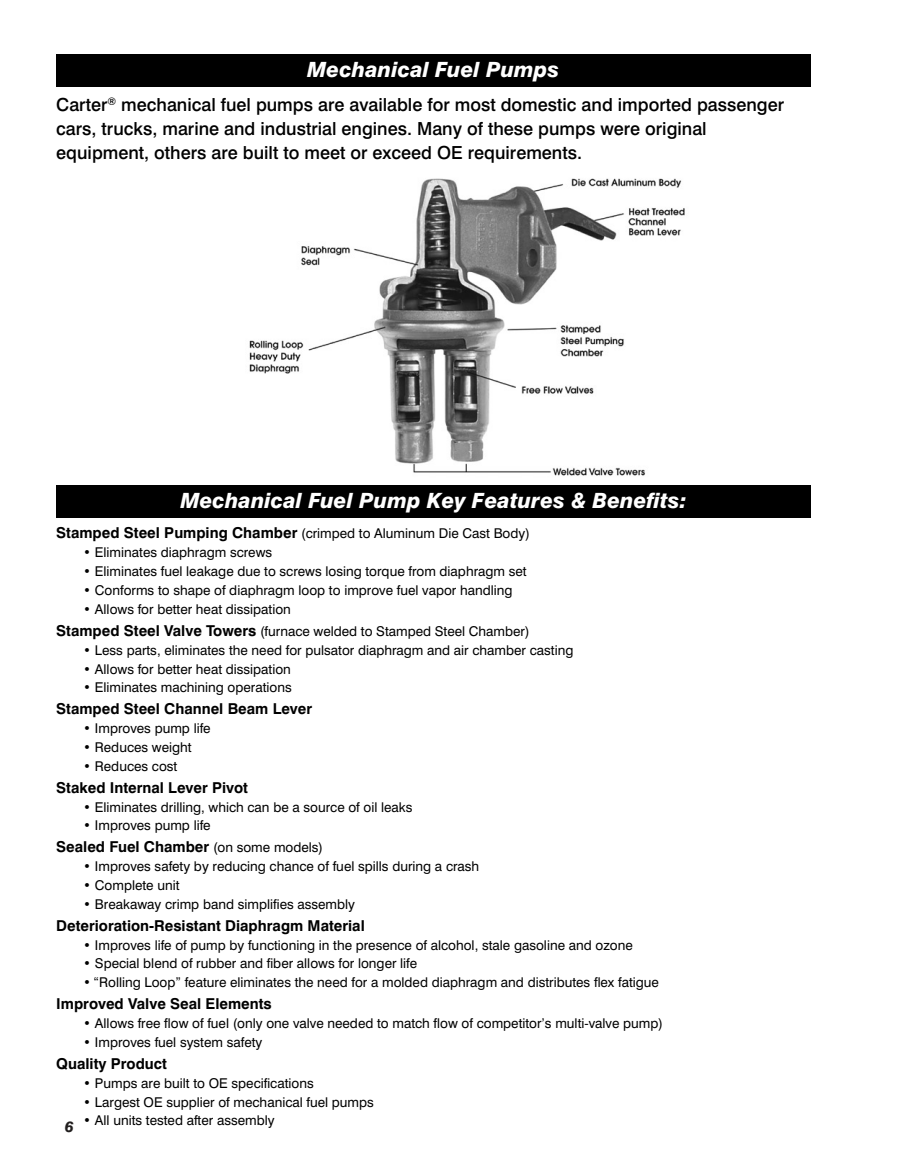
<style>
.page{position:relative;width:905px;height:1175px;background:#fff}
.page>*{position:absolute;margin:0;border:0;box-sizing:border-box;transform-origin:0 0}
.t1{font:italic 800 21px "Swiss 721 BT";color:#fff}
.t2{font:500 18px/24px "Swiss 721 BT";color:#000}
.t3{font:700 15px "Swiss 721 BT";color:#000}
.t4{font:italic 800 15px "Swiss 721 BT";color:#221f1f}
.t5{font:13.5px/21.9px "Swiss 721 BT";color:#000}
.s1{font-weight:700;font-size:15px}
.s2{font-weight:400;font-size:13.5px}
</style>
<div class="page">
<img style="left:249px;top:178px;width:436px;height:298px">
<div style="left:56px;top:54px;width:755px;height:33px;background:#000"></div>
<div style="left:56px;top:485px;width:755px;height:32px;background:#000"></div>
<h1 class="t1" style="left:307px;top:57px;width:254px">Mechanical Fuel Pumps</h1>
<h2 class="t2" style="left:56px;top:92px;width:729px">Carter<sup>®</sup> mechanical fuel pumps are available for most domestic and imported passenger cars, trucks, marine and industrial engines. Many of these pumps were original equipment, others are built to meet or exceed OE requirements.</h2>
<h1 class="t1" style="left:180px;top:488px;width:507px">Mechanical Fuel Pump Key Features &amp; Benefits:</h1>
<p class="t5" style="left:56px;top:522px;width:475px"><span class="s1">Stamped Steel Pumping Chamber</span> (crimped to Aluminum Die Cast Body)</p>
<p class="t5" style="left:83px;top:541px;width:190px">• Eliminates diaphragm screws</p>
<p class="t5" style="left:83px;top:560px;width:445px">• Eliminates fuel leakage due to screws losing torque from diaphragm set</p>
<p class="t5" style="left:83px;top:579px;width:431px">• Conforms to shape of diaphragm loop to improve fuel vapor handling</p>
<p class="t5" style="left:56px;top:598px;width:475px;text-indent:27px">• Allows for better heat dissipation<br><span class="s1">Stamped Steel Valve Towers</span> (furnace welded to Stamped Steel Chamber)</p>
<p class="t5" style="left:83px;top:639px;width:491px">• Less parts, eliminates the need for pulsator diaphragm and air chamber casting</p>
<p class="t5" style="left:83px;top:657px;width:209px">• Allows for better heat dissipation</p>
<p class="t5" style="left:83px;top:676px;width:210px">• Eliminates machining operations</p>
<p class="t3" style="left:56px;top:699px;width:257px">Stamped Steel Channel Beam Lever</p>
<p class="t5" style="left:83px;top:717px;width:129px">• I mproves pump life</p>
<p class="t5" style="left:83px;top:736px;width:110px">• Reduces weight</p>
<p class="t5" style="left:83px;top:755px;width:96px">• Reduces cost</p>
<p class="t3" style="left:56px;top:778px;width:193px">Staked I nternal Lever Pivot</p>
<p class="t5" style="left:83px;top:795px;width:331px">• Eliminates drilling, which can be a source of oil leaks</p>
<p class="t5" style="left:83px;top:814px;width:129px">• I mproves pump life</p>
<p class="t3" style="left:56px;top:837px;width:268px">Sealed Fuel Chamber <span class="s2">(on some models)</span></p>
<p class="t5" style="left:83px;top:855px;width:397px">• I mproves safety by reducing chance of fuel spills during a crash</p>
<p class="t5" style="left:83px;top:874px;width:98px">• Complete unit</p>
<p class="t5" style="left:83px;top:893px;width:273px">• Breakaway crimp band simplifies assembly</p>
<p class="t3" style="left:56px;top:916px;width:310px">Deterioration-Resistant Diaphragm Material</p>
<p class="t5" style="left:83px;top:933px;width:551px">• I mproves life of pump by functioning in the presence of alcohol, stale gasoline and ozone</p>
<p class="t5" style="left:83px;top:952px;width:335px">• Special blend of rubber and fiber allows for longer life</p>
<p class="t5" style="left:83px;top:971px;width:577px">• “Rolling Loop” feature eliminates the need for a molded diaphragm and distributes flex fatigue</p>
<p class="t3" style="left:56px;top:994px;width:217px">I mproved Valve Seal Elements</p>
<p class="t5" style="left:83px;top:1012px;width:581px">• Allows free flow of fuel (only one valve needed to match flow of competitor’s multi-valve pump)</p>
<p class="t5" style="left:83px;top:1031px;width:181px">• I mproves fuel system safety</p>
<p class="t3" style="left:56px;top:1054px;width:112px">Quality Product</p>
<p class="t5" style="left:83px;top:1071px;width:129px">• Pumps are built to OE</p>
<p class="t5" style="left:231px;top:1071px;width:84px">specifications</p>
<p class="t5" style="left:83px;top:1090px;width:64px">• Largest OE</p>
<p class="t5" style="left:166px;top:1090px;width:209px">supplier of mechanical fuel pumps</p>
<p class="t5" style="left:83px;top:1109px;width:193px">• All units tested after assembly</p>
<p class="t4" style="left:65px;top:1117px;width:10px">6</p>
</div>
